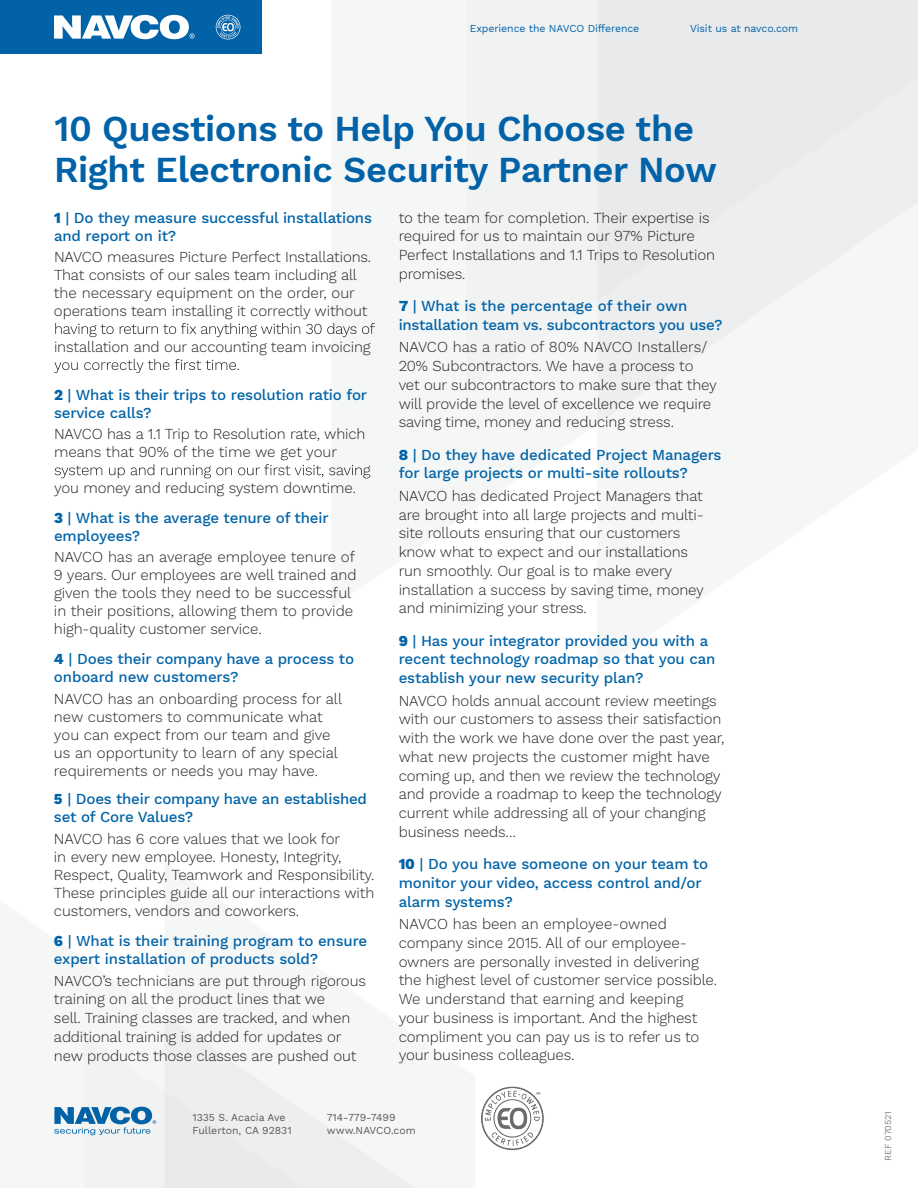
<style>
.page{position:relative;width:918px;height:1188px;background:#fff}
.page>*{position:absolute;margin:0;border:0;box-sizing:border-box;transform-origin:0 0}
.t1{font:600 36px/40.5px "Work Sans";letter-spacing:-.01em;color:#0162a7}
.t2{font:300 15px/18.8px "Work Sans";letter-spacing:-.01em;color:#231f20}
.t3{font:500 15px/18.8px "Work Sans";letter-spacing:-.01em;color:#0163a7}
.t4{font:10.5px/12.6px "Work Sans";color:#57585a}
.t5{font:10.5px "Work Sans";letter-spacing:-.01em;color:#0162a7}
.t6{font:9px "Work Sans";color:#808285}
.s1{font-weight:800}
.s2{font-weight:800;color:#0163a7}
.s3{font-weight:500;color:#0163a7}
</style>
<div class="page">
<div style="left:466px;top:0;width:452px;height:391px;background:#edeeef"></div>
<div style="left:83px;top:1035px;width:332px;height:153px;background:#f1f2f2"></div>
<div style="left:0;top:0;width:261px;height:54px;background:#0162a7"></div>
<svg style="left:54px;top:1107px;width:102px;height:28px"></svg>
<img style="left:481px;top:1086px;width:63px;height:65px">
<svg style="left:216px;top:15px;width:24px;height:24px"></svg>
<svg style="left:54px;top:15px;width:141px;height:24px"></svg>
<svg style="left:55px;top:323px;width:320px;height:14px"></svg>
<svg style="left:54px;top:359px;width:185px;height:14px"></svg>
<svg style="left:55px;top:464px;width:315px;height:14px"></svg>
<p class="t5" style="left:470px;top:23px;width:171px">Experience the NAVCO Difference</p>
<p class="t5" style="left:690px;top:23px;width:110px">Visit us at navco.com</p>
<h1 class="t1" style="left:54px;top:111px;width:665px">10 Questions to Help You Choose the<br>Right Electronic Security Partner Now</h1>
<p class="t3" style="left:54px;top:209px;width:320px;line-height:18px"><span class="s1">1</span> | Do they measure successful installations and report on it?</p>
<p class="t2" style="left:54px;top:248px;width:319px;line-height:18px">NAVCO measures Picture Perfect Installations.<br>That consists of our sales team including all the necessary equipment on the order, our operations team installing it correctly without</p>
<p class="t2" style="left:54px;top:338px;width:318px">installation and our accounting team invoicing</p>
<p class="t3" style="left:54px;top:386px;width:315px;line-height:18px"><span class="s1">2</span> | What is their trips to resolution ratio for service calls?</p>
<p class="t2" style="left:54px;top:426px;width:313px;line-height:18px">NAVCO has a 1.1 Trip to Resolution rate, which means that 90% of the time we get your</p>
<p class="t2" style="left:54px;top:474px;width:304px;line-height:29.8px">you money and reducing system downtime.<br><span class="s2">3</span> <span class="s3">| What is the average tenure of their</span></p>
<p class="t3" style="left:54px;top:527px;width:88px">employees?</p>
<p class="t2" style="left:54px;top:549px;width:304px;line-height:18px">NAVCO has an average employee tenure of 9 years. Our employees are well trained and given the tools they need to be successful in their positions, allowing them to provide high-quality customer service.</p>
<p class="t3" style="left:54px;top:651px;width:302px;line-height:18px"><span class="s1">4</span> | Does their company have a process to onboard new customers?</p>
<p class="t2" style="left:54px;top:690px;width:290px;line-height:18px">NAVCO has an onboarding process for all new customers to communicate what you can expect from our team and give us an opportunity to learn of any special requirements or needs you may have.</p>
<p class="t3" style="left:54px;top:791px;width:315px;line-height:18px"><span class="s1">5</span> | Does their company have an established set of Core Values?</p>
<p class="t2" style="left:54px;top:830px;width:322px;line-height:18px">NAVCO has 6 core values that we look for<br>in every new employee. Honesty, Integrity, Respect, Quality, Teamwork and Responsibility.<br>These principles guide all our interactions with customers, vendors and coworkers.</p>
<p class="t3" style="left:54px;top:932px;width:315px;line-height:18px"><span class="s1">6</span> | What is their training program to ensure expert installation of products sold?</p>
<p class="t2" style="left:54px;top:972px;width:314px">NAVCO’s technicians are put through rigorous training on all the product lines that we<br>sell. Training classes are tracked, and when additional training is added for updates or new products those classes are pushed out</p>
<p class="t2" style="left:399px;top:209px;width:318px">to the team for completion. Their expertise is required for us to maintain our 97% Picture Perfect Installations and 1.1 Trips to Resolution promises.</p>
<p class="t3" style="left:399px;top:297px;width:325px"><span class="s1">7</span> | What is the percentage of their own installation team vs. subcontractors you use?</p>
<p class="t2" style="left:399px;top:338px;width:320px">NAVCO has a ratio of 80% NAVCO Installers/ 20% Subcontractors. We have a process to vet our subcontractors to make sure that they will provide the level of excellence we require saving time, money and reducing stress.</p>
<p class="t3" style="left:399px;top:446px;width:324px"><span class="s1">8</span> | Do they have dedicated Project Managers for large projects or multi-site rollouts?</p>
<p class="t2" style="left:399px;top:487px;width:307px">NAVCO has dedicated Project Managers that are brought into all large projects and multi&shy;site rollouts ensuring that our customers know what to expect and our installations run smoothly. Our goal is to make every installation a success by saving time, money and minimizing your stress.</p>
<p class="t3" style="left:399px;top:632px;width:318px"><span class="s1">9</span> | Has your integrator provided you with a recent technology roadmap so that you can establish your new security plan?</p>
<p class="t2" style="left:399px;top:692px;width:327px">NAVCO holds annual account review meetings with our customers to assess their satisfaction with the work we have done over the past year, what new projects the customer might have coming up, and then we review the technology and provide a roadmap to keep the technology current while addressing all of your changing business needs…</p>
<p class="t3" style="left:399px;top:855px;width:311px"><span class="s1">10</span> | Do you have someone on your team to monitor your video, access control and/or alarm systems?</p>
<p class="t2" style="left:399px;top:915px;width:320px">NAVCO has been an employee-owned company since 2015. All of our employee&shy;owners are personally invested in delivering the highest level of customer service possible.<br>We understand that earning and keeping your business is important. And the highest compliment you can pay us is to refer us to your business colleagues.</p>
<p class="t4" style="left:192px;top:1112px;width:101px">1335 S. Acacia Ave<br>Fullerton, CA 92831</p>
<p class="t6" style="left:883px;top:1161px;width:52px;rotate:-90deg">REF 070521</p>
<p class="t4" style="left:327px;top:1112px;width:91px">714-779-7499 www.NAVCO.com</p>
</div>
